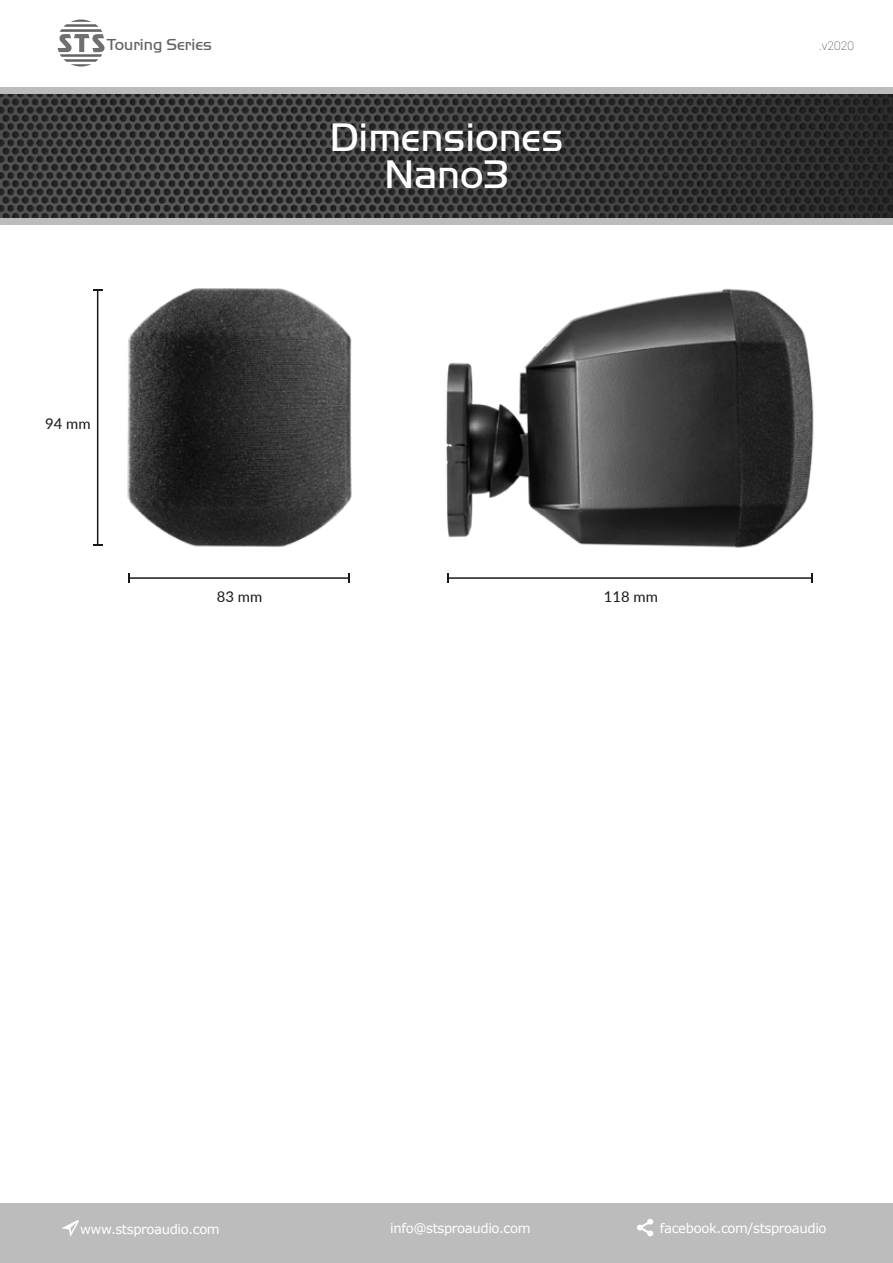
<style>
.page{position:relative;width:893px;height:1263px;background:#fff}
.page>*{position:absolute;margin:0;border:0;box-sizing:border-box;transform-origin:0 0}
.t1{font:41.4px/37.7px "Handel Got D Ligh";color:#fff;text-align:center}
.t2{font:16.65px "Handel Got D Ligh";color:#646363}
.t3{font:14.85px "Lato";color:#1a171c}
.t4{font:13.2px "Verdana";letter-spacing:-.03em;color:#fff}
.t5{font:100 12px "Roboto";letter-spacing:.01em;color:#1a171c}
</style>
<div class="page">
<img style="left:446px;top:288px;width:368px;height:260px">
<img style="left:96px;top:288px;width:256px;height:295px">
<div style="left:0;top:87px;width:893px;height:138px;background:#bdbcbd"></div>
<img style="left:0;top:94px;width:893px;height:123px">
<svg style="left:58px;top:20px;width:47px;height:47px"></svg>
<div style="left:0;top:1203px;width:893px;height:60px;background:#bdbcbd"></div>
<svg style="left:637px;top:1219px;width:16px;height:17px"></svg>
<svg style="left:61px;top:1220px;width:18px;height:17px"></svg>
<hr style="left:97px;top:290px;width:1px;height:255px;background:#1a171c">
<svg style="left:93px;top:289px;width:10px;height:2px"></svg>
<svg style="left:93px;top:544px;width:10px;height:2px"></svg>
<hr style="left:129px;top:577px;width:220px;height:2px;background:#1a171c">
<svg style="left:128px;top:573px;width:2px;height:10px"></svg>
<hr style="left:448px;top:577px;width:364px;height:2px;background:#1a171c">
<svg style="left:811px;top:573px;width:2px;height:10px"></svg>
<svg style="left:447px;top:573px;width:2px;height:10px"></svg>
<p class="t2" style="left:107px;top:35px;width:107px">Touring Series</p>
<h1 class="t1" style="left:330px;top:117px;width:235px">Dimensiones<br>Nano3</h1>
<p class="t3" style="left:45px;top:413px;width:47px">94 mm</p>
<p class="t3" style="left:217px;top:586px;width:47px">83 mm</p>
<p class="t3" style="left:604px;top:586px;width:56px">118 mm</p>
<p class="t5" style="left:819px;top:37px;width:37px">.v2020</p>
<p class="t4" style="left:80px;top:1220px;width:141px">www.stsproaudio.com</p>
<p class="t4" style="left:390px;top:1219px;width:142px">info@stsproaudio.com</p>
<p class="t4" style="left:660px;top:1219px;width:168px">facebook.com/stsproaudio</p>
</div>
